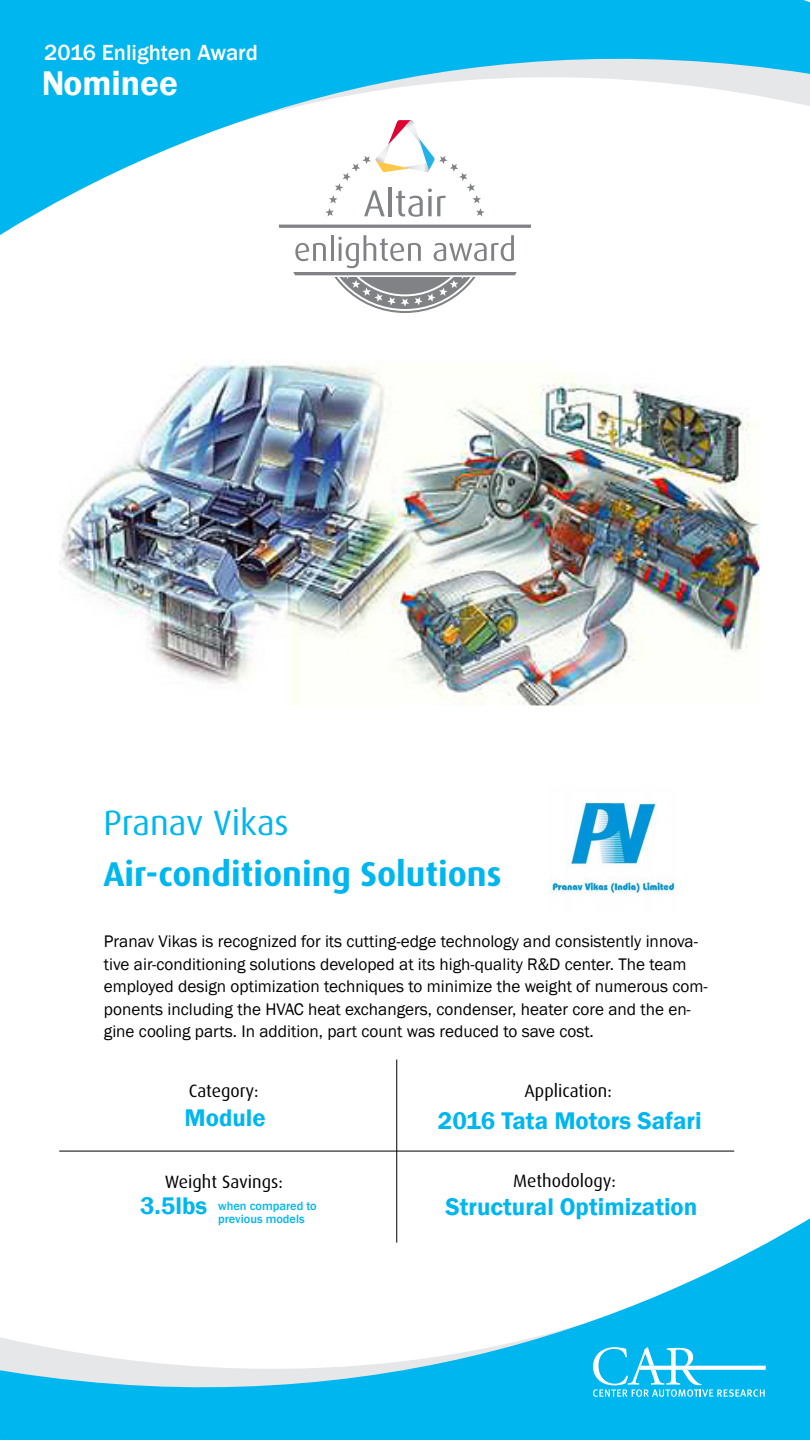
<style>
.page{position:relative;width:810px;height:1440px;background:#fff}
.page>*{position:absolute;margin:0;border:0;box-sizing:border-box;transform-origin:0 0}
.t1{font:35.25px "Dax";color:#00b6ef}
.t2{font:600 35.25px "Franklin Gothic";color:#fff}
.t3{font:700 34.5px "Dax";color:#00b6ef}
.t4{font:600 24.75px "Franklin Gothic";color:#00b6ef}
.t5{font:500 22.5px "Franklin Gothic";color:#fff}
.t6{font:17.85px "Dax";color:#000}
.t7{font:17.25px/22.5px "Franklin Gothic";color:#000}
.t8{font:500 12.38px/13px "Franklin Gothic";color:#00b6ef}
</style>
<div class="page">
<svg style="left:0;top:1059px;width:810px;height:381px"></svg>
<svg style="left:0;top:0;width:810px;height:235px;fill:#00b6ef"></svg>
<img style="left:59px;top:360px;width:701px;height:346px">
<svg style="left:593px;top:1347px;width:173px;height:50px;background:#38c5f2"></svg>
<svg style="left:279px;top:120px;width:252px;height:193px"></svg>
<img style="left:549px;top:802px;width:128px;height:92px">
<hr style="left:59px;top:1151px;width:675px;height:1px;background:#000">
<hr style="left:397px;top:1060px;width:1px;height:183px;background:#000">
<p class="t5" style="left:44px;top:38px;width:215px">2016 Enlighten Award</p>
<p class="t2" style="left:42px;top:61px;width:138px">Nominee</p>
<p class="t1" style="left:103px;top:804px;width:187px">Pranav Vikas</p>
<p class="t3" style="left:103px;top:854px;width:400px">Air-conditioning Solutions</p>
<p class="t7" style="left:104px;top:931px;width:605px">Pranav Vikas is recognized for its cutting-edge technology and consistently innova&shy;tive air-conditioning solutions developed at its high-quality R&amp;D center. The team employed design optimization techniques to minimize the weight of numerous com&shy;ponents including the HVAC heat exchangers, condenser, heater core and the en&shy;gine cooling parts. In addition, part count was reduced to save cost.</p>
<p class="t6" style="left:189px;top:1081px;width:71px">Category:</p>
<p class="t4" style="left:185px;top:1102px;width:83px">Module</p>
<p class="t6" style="left:524px;top:1080px;width:89px">Application:</p>
<p class="t4" style="left:438px;top:1106px;width:265px">2016 Tata Motors Safari</p>
<p class="t6" style="left:165px;top:1172px;width:120px">Weight Savings:</p>
<p class="t6" style="left:513px;top:1171px;width:104px">Methodology:</p>
<p class="t4" style="left:140px;top:1191px;width:69px">3.5lbs</p>
<p class="t8" style="left:218px;top:1200px;width:100px">when compared to previous models</p>
<p class="t4" style="left:446px;top:1192px;width:253px">Structural Optimization</p>
</div>
